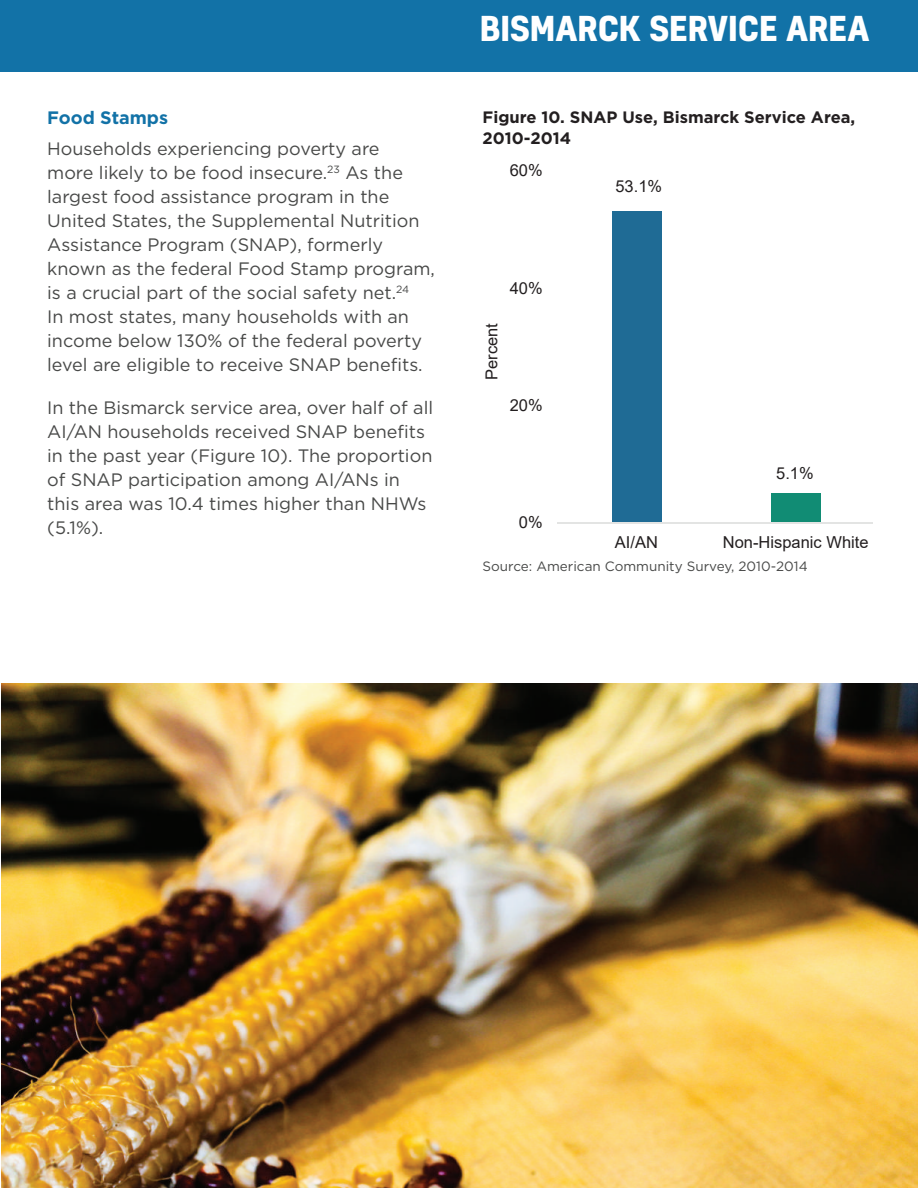
<style>
.page{position:relative;width:918px;height:1188px;background:#fff}
.page>*{position:absolute;margin:0;border:0;box-sizing:border-box;transform-origin:0 0}
.t1{font:700 33px "Kelson";color:#fff}
.t2{font:18px/24px "Gotham";color:#484948}
.t3{font:700 18px "Gotham";color:#1272a7}
.t4{font:16.5px "Arial";color:#231f20}
.t5{font:700 16.5px/21px "Gotham";color:#231f20}
.t6{font:13.5px "Gotham";color:#484948}
</style>
<div class="page">
<div style="left:0;top:0;width:918px;height:72px;background:#1272a7"></div>
<div style="left:771px;top:493px;width:50px;height:30px;background:#118c74"></div>
<div style="left:612px;top:211px;width:50px;height:312px;background:#1f6b95"></div>
<hr style="left:557px;top:523px;width:315px;height:1px;background:#e3e4e3">
<img style="left:1px;top:684px;width:917px;height:504px">
<svg style="left:895px;top:1161px;width:8px;height:27px"></svg>
<p class="t3" style="left:47px;top:106px;width:122px">Food Stamps</p>
<p class="t2" style="left:47px;top:136px;width:389px">Households experiencing poverty are<br>more likely to be food insecure.<sup>23</sup> As the largest food assistance program in the United States, the Supplemental Nutrition Assistance Program (SNAP), formerly known as the federal Food Stamp program, is a crucial part of the social safety net.<sup>24<br></sup>In most states, many households with an income below 130% of the federal poverty level are eligible to receive SNAP benefits.</p>
<p class="t2" style="left:47px;top:395px;width:387px">In the Bismarck service area, over half of all AI/AN households received SNAP benefits in the past year (Figure 10). The proportion of SNAP participation among AI/ANs in this area was 10.4 times higher than NHWs (5.1%).</p>
<h1 class="t1" style="left:480px;top:5px;width:391px">BISMARCK SERVICE AREA</h1>
<p class="t5" style="left:483px;top:107px;width:374px">Figure 10. SNAP Use, Bismarck Service Area,<br>2010-2014</p>
<p class="t4" style="left:510px;top:159px;width:34px">60%</p>
<p class="t4" style="left:480px;top:380px;width:58px;rotate:-90deg">Percent</p>
<p class="t4" style="left:510px;top:277px;width:34px">40%</p>
<p class="t4" style="left:510px;top:394px;width:34px">20%</p>
<p class="t4" style="left:519px;top:511px;width:25px">0%</p>
<p class="t4" style="left:615px;top:175px;width:48px">53.1%</p>
<p class="t4" style="left:776px;top:461px;width:39px">5.1%</p>
<p class="t4" style="left:615px;top:531px;width:45px">AI/AN</p>
<p class="t4" style="left:723px;top:531px;width:147px">Non-Hispanic White</p>
<p class="t6" style="left:483px;top:558px;width:327px">Source: American Community Survey, 2010-2014</p>
</div>
